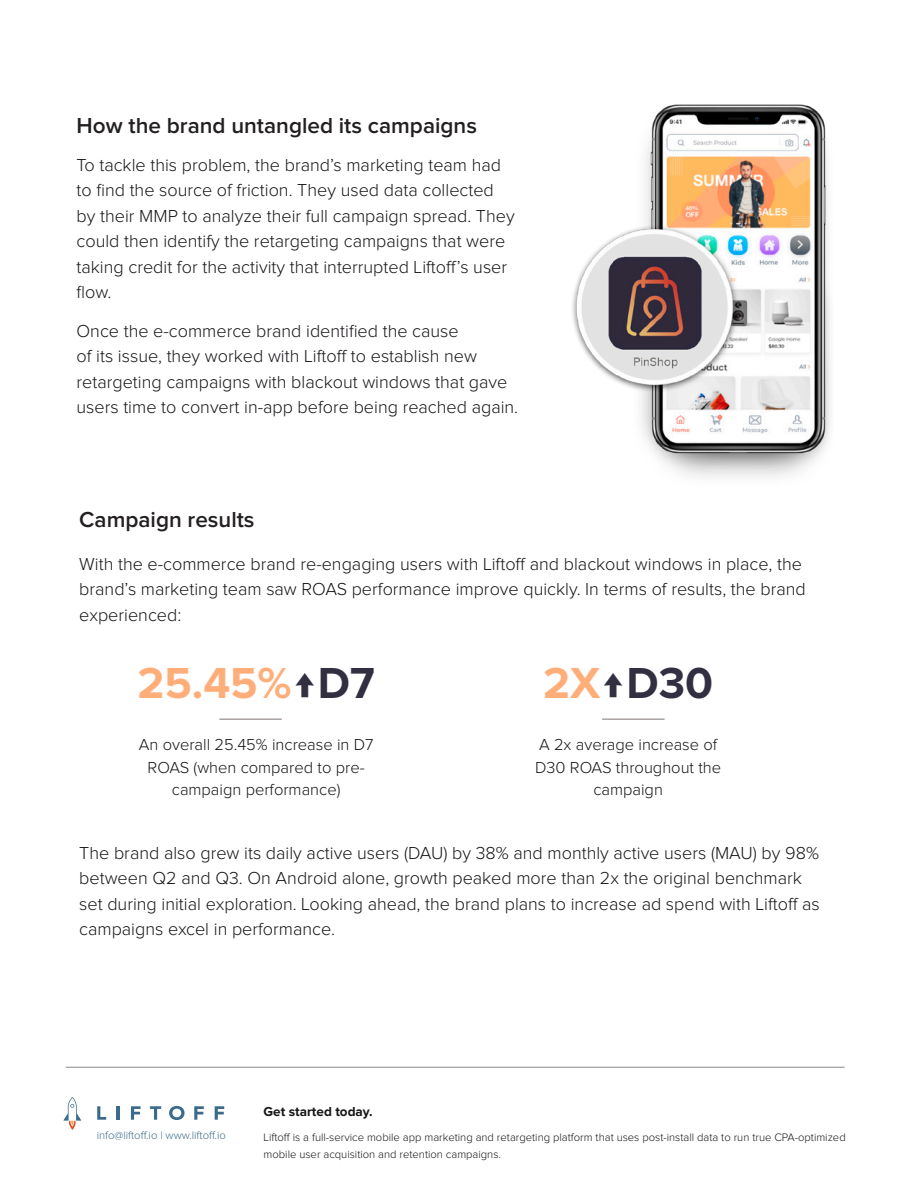
<style>
.page{position:relative;width:918px;height:1188px;background:#fff}
.page>*{position:absolute;margin:0;border:0;box-sizing:border-box;transform-origin:0 0}
.t1{font:700 45px "Proxima Nova";color:#ffae79}
.t2{font:700 45px "Proxima Nova";color:#322f41}
.t3{font:600 22.5px "Proxima Nova";color:#231f20}
.t4{font:300 18px/25.5px "Proxima Nova";color:#181518}
.t5{font:300 16.5px/22.5px "Proxima Nova";color:#181518;text-align:center}
.t6{font:700 13.5px "Proxima Nova";color:#181518}
.t7{font:300 11.25px/16.5px "Proxima Nova";color:#181518}
.t8{font:300 11.25px "Proxima Nova";color:#3a6b8c}
.s1{color:#322f41}
.s2{color:#ffae79}
</style>
<div class="page">
<img style="left:572px;top:104px;width:259px;height:374px">
<svg style="left:97px;top:1106px;width:9px;height:14px"></svg>
<hr style="left:116px;top:1106px;width:3px;height:14px;background:#3a6b8c">
<svg style="left:131px;top:1106px;width:10px;height:14px"></svg>
<svg style="left:150px;top:1106px;width:11px;height:14px"></svg>
<svg style="left:169px;top:1106px;width:16px;height:14px"></svg>
<svg style="left:194px;top:1106px;width:10px;height:14px"></svg>
<svg style="left:215px;top:1106px;width:9px;height:14px"></svg>
<svg style="left:64px;top:1097px;width:17px;height:33px"></svg>
<hr style="left:66px;top:1067px;width:779px;height:1px;background:#888">
<hr style="left:219px;top:719px;width:63px;height:1px;background:#7f7674">
<hr style="left:602px;top:719px;width:63px;height:1px;background:#7f7674">
<p class="t3" style="left:77px;top:115px;width:402px">How the brand untangled its campaigns</p>
<p class="t4" style="left:77px;top:153px;width:440px">To tackle this problem, the brand’s marketing team had to find the source of friction. They used data collected by their MMP to analyze their full campaign spread. They could then identify the retargeting campaigns that were taking credit for the activity that interrupted Liftoff’s user flow.</p>
<p class="t4" style="left:77px;top:319px;width:443px">Once the e-commerce brand identified the cause<br>of its issue, they worked with Liftoff to establish new retargeting campaigns with blackout windows that gave users time to convert in-app before being reached again.</p>
<p class="t3" style="left:79px;top:509px;width:177px">Campaign results</p>
<p class="t4" style="left:79px;top:552px;width:728px">With the e-commerce brand re-engaging users with Liftoff and blackout windows in place, the brand’s marketing team saw ROAS performance improve quickly. In terms of results, the brand experienced:</p>
<p class="t1" style="left:138px;top:663px;width:239px">25.45%<span class="s1">↑D7</span></p>
<p class="t2" style="left:543px;top:663px;width:171px"><span class="s2">2X</span>↑D30</p>
<p class="t5" style="left:139px;top:734px;width:236px">An overall 25.45% increase in D7<br>ROAS (when compared to pre&shy;campaign performance)</p>
<p class="t5" style="left:535px;top:734px;width:187px">A 2x average increase of<br>D30 ROAS throughout the campaign</p>
<p class="t4" style="left:79px;top:841px;width:742px">The brand also grew its daily active users (DAU) by 38% and monthly active users (MAU) by 98% between Q2 and Q3. On Android alone, growth peaked more than 2x the original benchmark set during initial exploration. Looking ahead, the brand plans to increase ad spend with Liftoff as campaigns excel in performance.</p>
<p class="t8" style="left:97px;top:1130px;width:131px">info@liftoff.io | www.liftoff.io</p>
<p class="t6" style="left:264px;top:1106px;width:111px">Get started today.</p>
<p class="t7" style="left:264px;top:1130px;width:584px">Liftoff is a full-service mobile app marketing and retargeting platform that uses post-install data to run true CPA-optimized mobile user acquisition and retention campaigns.</p>
</div>
